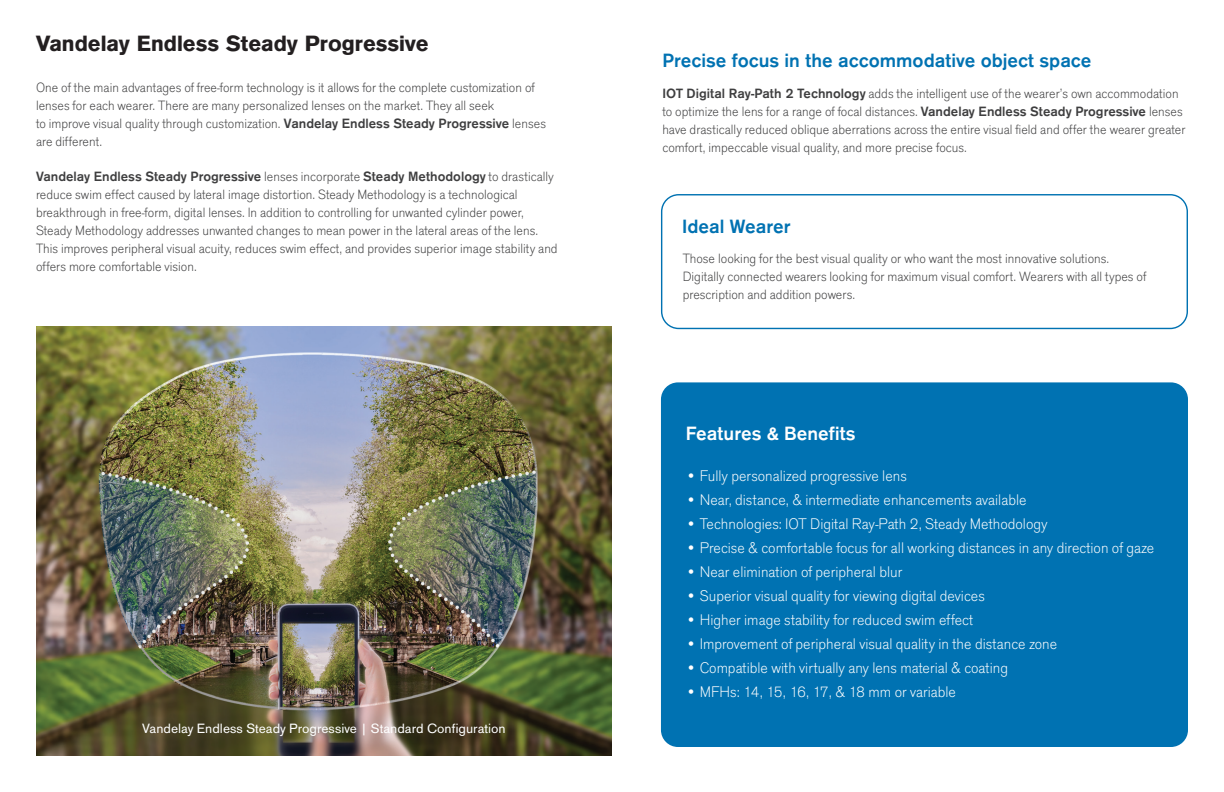
<style>
.page{position:relative;width:1224px;height:792px;background:#fff}
.page>*{position:absolute;margin:0;border:0;box-sizing:border-box;transform-origin:0 0}
.t1{font:700 23px "Accius TOT";color:#231f20}
.t2{font:500 20px "Accius TOT";color:#0072b2}
.t3{font:500 20px "Accius TOT";color:#fff}
.t4{font:300 16px "Accius TOT";color:#fff}
.t5{font:300 14px/18px "Accius TOT";color:#3e3e3f}
.t6{font:14px "Accius TOT";color:#fff}
.s1{font-weight:500}
</style>
<div class="page">
<img style="left:36px;top:326px;width:576px;height:430px">
<div style="left:661px;top:194px;width:527px;height:135px;border:1px solid #0072b2;border-radius:17px"></div>
<div style="left:661px;top:382px;width:527px;height:365px;background:#0072b2;border-radius:17px"></div>
<h1 class="t1" style="left:36px;top:31px;width:394px">Vandelay Endless Steady Progressive</h1>
<p class="t5" style="left:36px;top:79px;width:511px">One of the main advantages of free-form technology is it allows for the complete customization of lenses for each wearer. There are many personalized lenses on the market. They all seek<br>to improve visual quality through customization. <span class="s1">Vandelay Endless Steady Progressive</span> lenses are different.</p>
<p class="t5" style="left:36px;top:168px;width:523px"><span class="s1">Vandelay Endless Steady Progressive</span> lenses incorporate <span class="s1">Steady Methodology</span> to drastically reduce swim effect caused by lateral image distortion. Steady Methodology is a technological breakthrough in free-form, digital lenses. In addition to controlling for unwanted cylinder power, Steady Methodology addresses unwanted changes to mean power in the lateral areas of the lens.<br>This improves peripheral visual acuity, reduces swim effect, and provides superior image stability and offers more comfortable vision.</p>
<p class="t6" style="left:142px;top:720px;width:365px">Vandelay Endless Steady Progressive | Standard Configuration</p>
<h2 class="t2" style="left:662px;top:50px;width:431px">Precise focus in the accommodative object space</h2>
<p class="t5" style="left:662px;top:85px;width:525px"><span class="s1">IOT Digital Ray-Path 2 Technology</span> adds the intelligent use of the wearer’s own accommodation to optimize the lens for a range of focal distances. <span class="s1">Vandelay Endless Steady Progressive</span> lenses have drastically reduced oblique aberrations across the entire visual field and offer the wearer greater comfort, impeccable visual quality, and more precise focus.</p>
<h2 class="t2" style="left:682px;top:215px;width:110px">Ideal Wearer</h2>
<p class="t5" style="left:683px;top:249px;width:465px">Those looking for the best visual quality or who want the most innovative solutions.<br>Digitally connected wearers looking for maximum visual comfort. Wearers with all types of prescription and addition powers.</p>
<h2 class="t3" style="left:686px;top:423px;width:171px">Features &amp; Benefits</h2>
<p class="t4" style="left:686px;top:467px;width:223px">• Fully personalized progressive lens</p>
<p class="t4" style="left:686px;top:491px;width:342px">• Near, distance, &amp; intermediate enhancements available</p>
<p class="t4" style="left:686px;top:515px;width:363px">• Technologies: IOT Digital Ray-Path 2, Steady Methodology</p>
<p class="t4" style="left:686px;top:539px;width:470px">• Precise &amp; comfortable focus for all working distances in any direction of gaze</p>
<p class="t4" style="left:686px;top:563px;width:218px">• Near elimination of peripheral blur</p>
<p class="t4" style="left:686px;top:587px;width:301px">• Superior visual quality for viewing digital devices</p>
<p class="t4" style="left:686px;top:611px;width:289px">• Higher image stability for reduced swim effect</p>
<p class="t4" style="left:686px;top:635px;width:373px">• Improvement of peripheral visual quality in the distance zone</p>
<p class="t4" style="left:686px;top:659px;width:324px">• Compatible with virtually any lens material &amp; coating</p>
<p class="t4" style="left:686px;top:683px;width:272px">• MFHs: 14, 15, 16, 17, &amp; 18 mm or variable</p>
</div>
